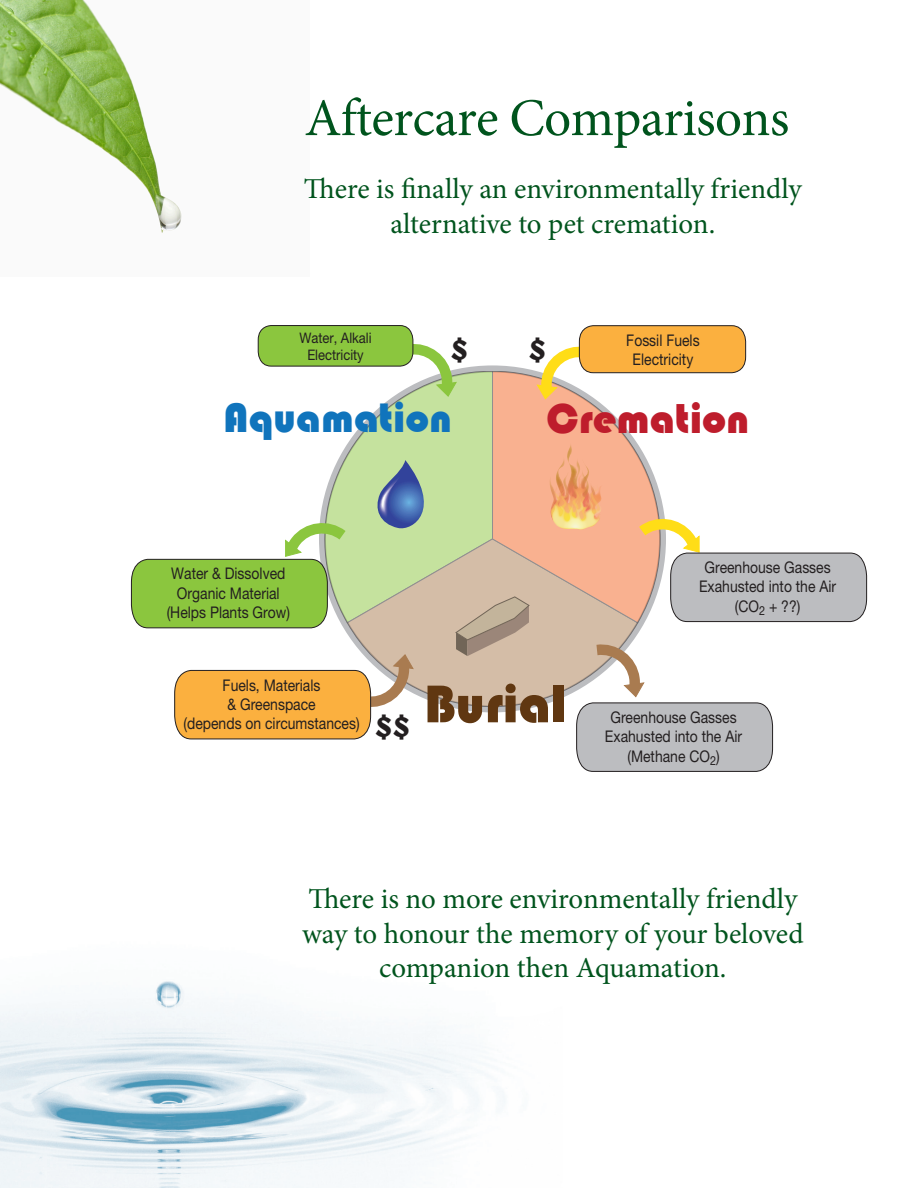
<style>
.page{position:relative;width:918px;height:1188px;background:#fff}
.page>*{position:absolute;margin:0;border:0;box-sizing:border-box;transform-origin:0 0}
.t1{font:55.05px "Bauhaus 93";color:#603711}
.t2{font:53.1px "Minion Pro";letter-spacing:-.01em;color:#00541d}
.t3{font:43.05px "Bauhaus 93";color:#be1d2c}
.t4{font:42.45px "Bauhaus 93";color:#1074bc}
.t5{font:700 33.45px "Belwe BT";color:#231f20}
.t6{font:28.95px/34.7px "Minion Pro";letter-spacing:-.005em;color:#00541d;text-align:center}
.t7{font:16.05px/19.4px "Helvetica Neue LT Std";color:#231f20;text-align:center;scale:.87 1}
.t8{font:14.55px/17.4px "Helvetica Neue LT Std";color:#231f20;text-align:center;scale:.89 1}
</style>
<div class="page">
<img style="left:0;top:981px;width:505px;height:207px">
<img style="left:0;top:0;width:182px;height:233px">
<svg style="left:131px;top:325px;width:736px;height:447px"></svg>
<p class="t2" style="left:305px;top:83px;width:486px">Aftercare Comparisons</p>
<p class="t6" style="left:304px;top:172px;width:499px">There is finally an environmentally friendly</p>
<p class="t6" style="left:390px;top:207px;width:326px">alternative to pet cremation.</p>
<p class="t8" style="left:299px;top:329px;width:83px">Water, Alkali<br>Electricity</p>
<p class="t5" style="left:451px;top:327px;width:19px">$</p>
<p class="t5" style="left:529px;top:327px;width:19px">$</p>
<p class="t7" style="left:626px;top:330px;width:86px">Fossil Fuels<br>Electricity</p>
<p class="t4" style="left:224px;top:394px;width:230px">Aquamation</p>
<p class="t3" style="left:546px;top:394px;width:205px">Cremation</p>
<p class="t7" style="left:167px;top:564px;width:143px">Water &amp; Dissolved<br>Organic Material (Helps Plants Grow)</p>
<p class="t7" style="left:184px;top:675px;width:204px">Fuels, Materials<br>&amp; Greenspace<br>(depends on circumstances)</p>
<p class="t5" style="left:375px;top:704px;width:37px">$$</p>
<p class="t1" style="left:424px;top:673px;width:145px">Burial</p>
<p class="t7" style="left:699px;top:558px;width:159px">Greenhouse Gasses<br>Exahusted into the Air (CO<sub>2</sub> + ??)</p>
<p class="t7" style="left:605px;top:707px;width:159px">Greenhouse Gasses<br>Exahusted into the Air (Methane CO<sub>2</sub>)</p>
<p class="t6" style="left:302px;top:882px;width:503px">There is no more environmentally friendly way to honour the memory of your beloved companion then Aquamation.</p>
</div>
